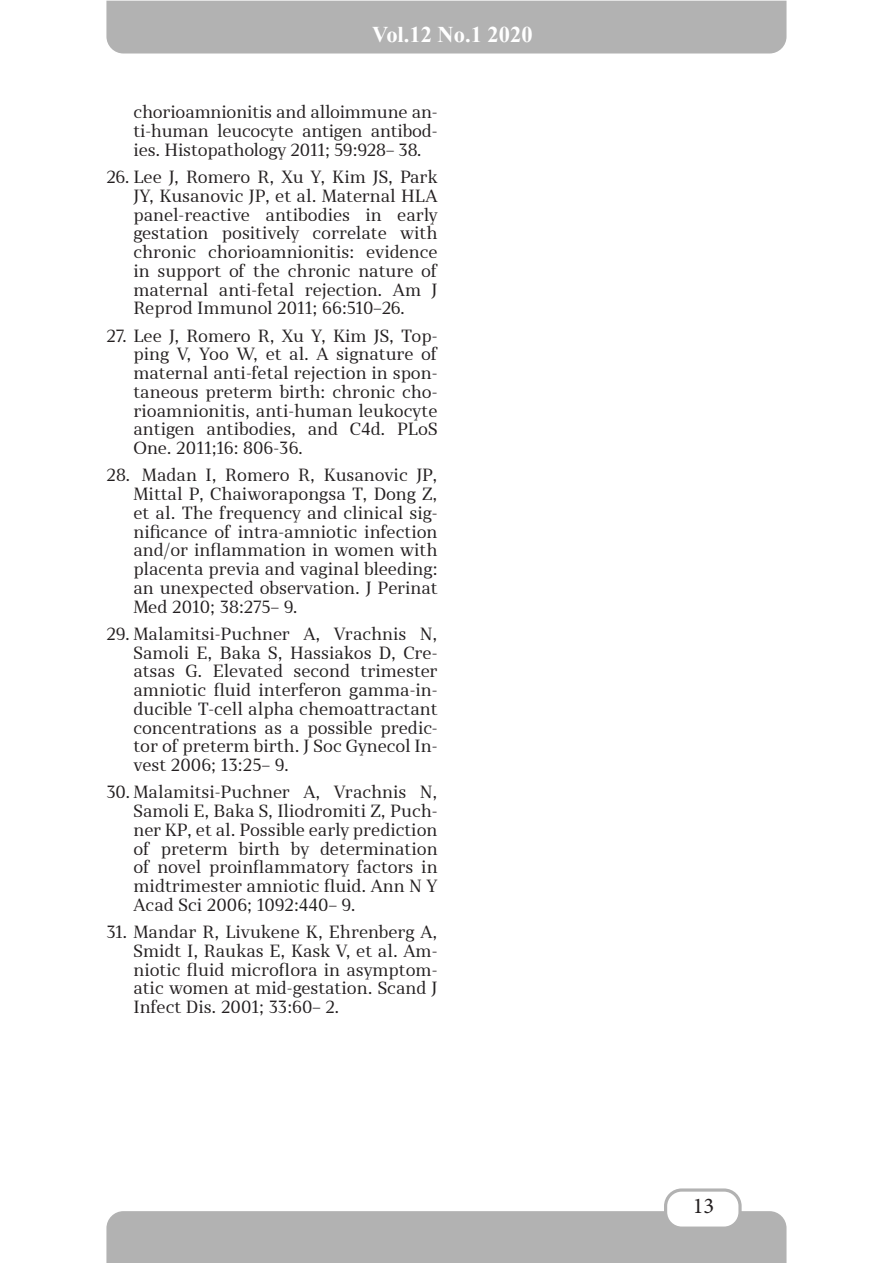
<style>
.page{position:relative;width:893px;height:1263px;background:#fff}
.page>*{position:absolute;margin:0;border:0;box-sizing:border-box;transform-origin:0 0}
.t1{font:700 22.5px "Times New Roman";color:#fff}
.t2{font:22.5px "Minion Pro";color:#231f20}
.t3{font:16.5px/18.8px "Skola Serif";color:#231f20;text-align:justify}
</style>
<div class="page">
<div style="left:106px;top:1211px;width:680px;height:52px;background:#b2b2b2"></div>
<div style="left:666px;top:1190px;width:74px;height:38px;background:#fff;border-radius:16px"></div>
<div style="left:664px;top:1188px;width:78px;height:42px;border:3px solid #b2b2b2;border-radius:16px"></div>
<div style="left:106px;top:1px;width:680px;height:53px;background:#b2b2b2"></div>
<p class="t1" style="left:372px;top:18px;width:162px">Vol.12 No.1 2020</p>
<p class="t3" style="left:133px;top:103px;width:306px">chorioamnionitis and alloimmune an&shy;ti-human leucocyte antigen antibod&shy;ies. Histopathology 2011; 59:928– 38.</p>
<p class="t3" style="left:133px;top:168px;width:306px;text-indent:-27px">26. Lee J, Romero R, Xu Y, Kim JS, Park JY, Kusanovic JP, et al. Maternal HLA panel-reactive antibodies in early gestation positively correlate with chronic chorioamnionitis: evidence in support of the chronic nature of maternal anti-fetal rejection. Am J Reprod Immunol 2011; 66:510–26.</p>
<p class="t3" style="left:133px;top:326px;width:306px;text-indent:-27px">27. Lee J, Romero R, Xu Y, Kim JS, Top&shy;ping V, Yoo W, et al. A signature of maternal anti-fetal rejection in spon&shy;taneous preterm birth: chronic cho&shy;rioamnionitis, anti-human leukocyte antigen antibodies, and C4d. PLoS One. 2011;16: 806-36.</p>
<p class="t3" style="left:133px;top:466px;width:306px;text-indent:-27px">28. Madan I, Romero R, Kusanovic JP, Mittal P, Chaiworapongsa T, Dong Z, et al. The frequency and clinical sig&shy;nificance of intra-amniotic infection and/or inflammation in women with placenta previa and vaginal bleeding: an unexpected observation. J Perinat Med 2010; 38:275– 9.</p>
<p class="t3" style="left:133px;top:624px;width:306px;text-indent:-27px">29. Malamitsi-Puchner A, Vrachnis N, Samoli E, Baka S, Hassiakos D, Cre&shy;atsas G. Elevated second trimester amniotic fluid interferon gamma-in&shy;ducible T-cell alpha chemoattractant concentrations as a possible predic&shy;tor of preterm birth. J Soc Gynecol In&shy;vest 2006; 13:25– 9.</p>
<p class="t3" style="left:133px;top:783px;width:306px;text-indent:-27px">30. Malamitsi-Puchner A, Vrachnis N, Samoli E, Baka S, Iliodromiti Z, Puch&shy;ner KP, et al. Possible early prediction of preterm birth by determination of novel proinflammatory factors in midtrimester amniotic fluid. Ann N Y Acad Sci 2006; 1092:440– 9.</p>
<p class="t3" style="left:133px;top:923px;width:306px;text-indent:-27px">31. Mandar R, Livukene K, Ehrenberg A, Smidt I, Raukas E, Kask V, et al. Am&shy;niotic fluid microflora in asymptom&shy;atic women at mid-gestation. Scand J Infect Dis. 2001; 33:60– 2.</p>
<h1 class="t2" style="left:693px;top:1191px;width:23px">13</h1>
</div>
